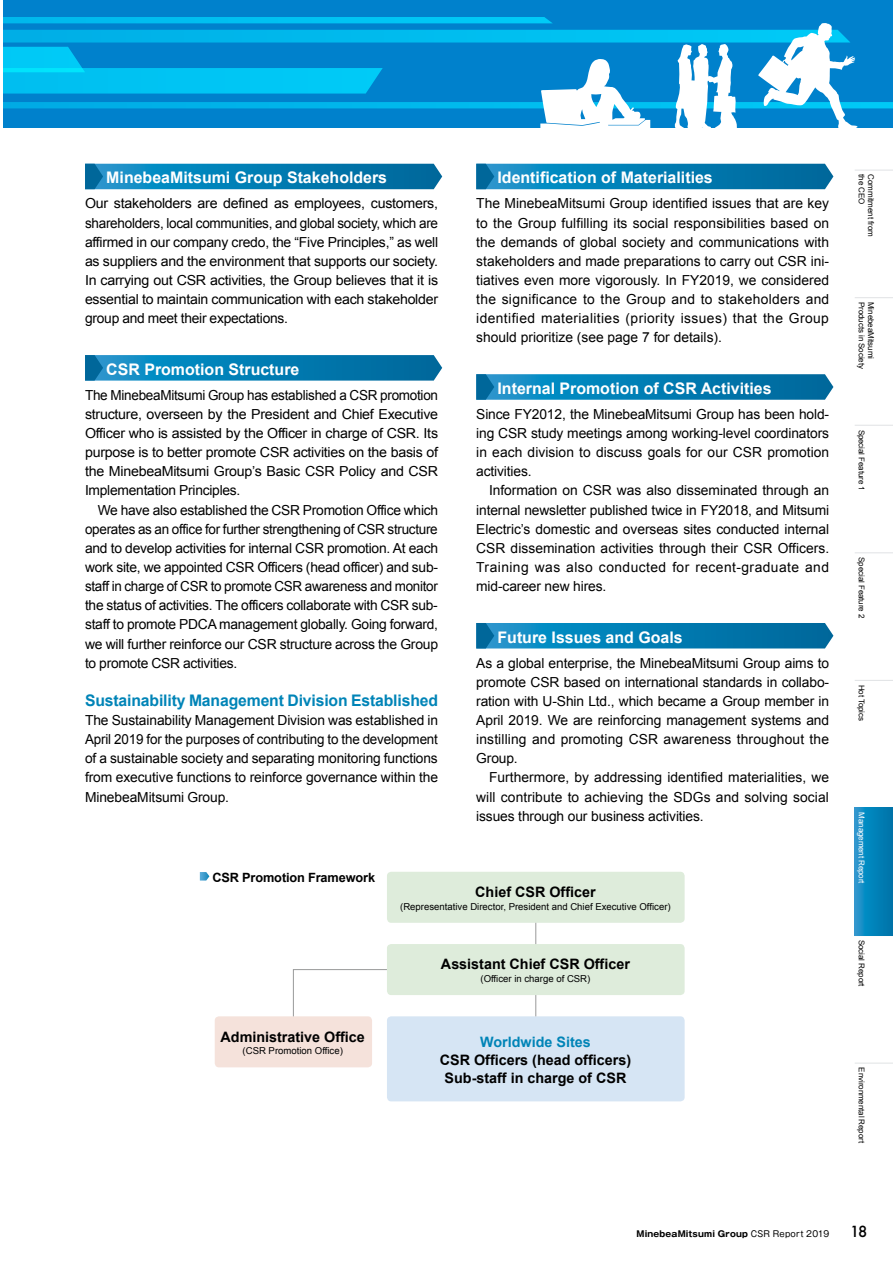
<style>
.page{position:relative;width:893px;height:1263px;background:#fff}
.page>*{position:absolute;margin:0;border:0;box-sizing:border-box;transform-origin:0 0}
.t1{font:700 15.9px "Arial";color:#fff}
.t2{font:700 15.9px "Arial";letter-spacing:-.01em;color:#0084b7}
.t3{font:500 14.85px "Futura";color:#000}
.t4{font:700 14.4px/18px "Arial";color:#000;text-align:center}
.t5{font:700 14.4px "Arial";color:#0084b7}
.t6{font:13.8px/19.2px "Arial";letter-spacing:-.01em;color:#000;text-align:justify}
.t7{font:700 12.75px "Arial";letter-spacing:-.01em;color:#000}
.t8{font:9.6px "Arial";color:#000}
.t9{font:700 8.55px "Gothic MB101 Pro";letter-spacing:.025em;color:#000}
.t10{font:7.95px "Arial";letter-spacing:-.01em;color:#000}
.t11{font:7.95px "Arial";letter-spacing:-.01em;color:#fff}
.s1{font-weight:400}
</style>
<div class="page">
<div style="left:0;top:0;width:893px;height:128px;background:#0081cc"></div>
<svg style="left:2px;top:17px;width:891px;height:111px"></svg>
<div style="left:215px;top:1016px;width:157px;height:51px;background:#f5e2db;border-radius:4px"></div>
<div style="left:387px;top:1016px;width:298px;height:85px;background:#d6e5f4;border-radius:4px"></div>
<div style="left:387px;top:872px;width:298px;height:51px;background:#deecdb;border-radius:4px"></div>
<svg style="left:200px;top:872px;width:9px;height:8px"></svg>
<hr style="left:535px;top:923px;width:1px;height:93px;background:#9fa0a0">
<div style="left:387px;top:944px;width:298px;height:51px;background:#deecdb;border-radius:4px"></div>
<svg style="left:292px;top:969px;width:96px;height:48px"></svg>
<svg style="left:476px;top:164px;width:357px;height:25px;background:#067db2"></svg>
<svg style="left:476px;top:374px;width:357px;height:26px;background:#0b7fb4"></svg>
<svg style="left:476px;top:623px;width:357px;height:25px;background:#067db2"></svg>
<svg style="left:85px;top:164px;width:357px;height:25px;background:#067db2"></svg>
<svg style="left:85px;top:355px;width:357px;height:26px;background:#0b7fb4"></svg>
<hr style="left:855px;top:170px;width:38px;height:1px;background:#e2e4e6">
<hr style="left:855px;top:297px;width:38px;height:1px;background:#e2e4e6">
<hr style="left:855px;top:425px;width:38px;height:1px;background:#e2e4e6">
<hr style="left:855px;top:552px;width:38px;height:1px;background:#e2e4e6">
<hr style="left:855px;top:680px;width:38px;height:1px;background:#e2e4e6">
<hr style="left:855px;top:807px;width:38px;height:1px;background:#e2e4e6">
<hr style="left:855px;top:1062px;width:38px;height:2px;background:#e2e4e6">
<hr style="left:855px;top:935px;width:38px;height:1px;background:#e2e4e6">
<svg style="left:855px;top:808px;width:38px;height:127px;background:#0883ba"></svg>
<hr style="left:0;top:0;width:2px;height:1263px;background:#fff">
<p class="t1" style="left:106px;top:167px;width:282px">MinebeaMitsumi Group Stakeholders</p>
<p class="t6" style="left:85px;top:194px;width:355px">Our stakeholders are defined as employees, customers, shareholders, local communities, and global society, which are affirmed in our company credo, the “Five Principles,” as well as suppliers and the environment that supports our society.<br>In carrying out CSR activities, the Group believes that it is essential to maintain communication with each stakeholder group and meet their expectations.</p>
<p class="t1" style="left:106px;top:359px;width:195px">CSR Promotion Structure</p>
<p class="t6" style="left:85px;top:385px;width:355px">The MinebeaMitsumi Group has established a CSR promotion structure, overseen by the President and Chief Executive Officer who is assisted by the Officer in charge of CSR. Its purpose is to better promote CSR activities on the basis of the MinebeaMitsumi Group’s Basic CSR Policy and CSR Implementation Principles.</p>
<p class="t6" style="left:85px;top:500px;width:355px;text-indent:13px">We have also established the CSR Promotion Office which operates as an office for further strengthening of CSR structure and to develop activities for internal CSR promotion. At each work site, we appointed CSR Officers (head officer) and sub&shy;staff in charge of CSR to promote CSR awareness and monitor the status of activities. The officers collaborate with CSR sub&shy;staff to promote PDCA management globally. Going forward, we will further reinforce our CSR structure across the Group to promote CSR activities.</p>
<p class="t2" style="left:85px;top:690px;width:355px">Sustainability Management Division Established</p>
<p class="t6" style="left:85px;top:711px;width:355px">The Sustainability Management Division was established in April 2019 for the purposes of contributing to the development of a sustainable society and separating monitoring functions from executive functions to reinforce governance within the MinebeaMitsumi Group.</p>
<p class="t7" style="left:212px;top:869px;width:164px">CSR Promotion Framework</p>
<p class="t1" style="left:497px;top:167px;width:217px">Identification of Materialities</p>
<p class="t6" style="left:476px;top:194px;width:355px">The MinebeaMitsumi Group identified issues that are key to the Group fulfilling its social responsibilities based on the demands of global society and communications with stakeholders and made preparations to carry out CSR ini&shy;tiatives even more vigorously. In FY2019, we considered the significance to the Group and to stakeholders and identified materialities (priority issues) that the Group should prioritize (see page 7 for details).</p>
<p class="t1" style="left:497px;top:378px;width:276px">Internal Promotion of CSR Activities</p>
<p class="t6" style="left:476px;top:405px;width:354px">Since FY2012, the MinebeaMitsumi Group has been hold&shy;ing CSR study meetings among working-level coordinators in each division to discuss goals for our CSR promotion activities.</p>
<p class="t6" style="left:476px;top:481px;width:354px;text-indent:13px">Information on CSR was also disseminated through an internal newsletter published twice in FY2018, and Mitsumi Electric’s domestic and overseas sites conducted internal CSR dissemination activities through their CSR Officers.<br>Training was also conducted for recent-graduate and mid-career new hires.</p>
<p class="t1" style="left:497px;top:626px;width:187px">Future Issues and Goals</p>
<p class="t6" style="left:476px;top:653px;width:354px">As a global enterprise, the MinebeaMitsumi Group aims to promote CSR based on international standards in collabo&shy;ration with U-Shin Ltd., which became a Group member in April 2019. We are reinforcing management systems and instilling and promoting CSR awareness throughout the Group.</p>
<p class="t6" style="left:476px;top:768px;width:354px;text-indent:13px">Furthermore, by addressing identified materialities, we will contribute to achieving the SDGs and solving social issues through our business activities.</p>
<p class="t4" style="left:475px;top:883px;width:122px">Chief CSR Officer</p>
<p class="t8" style="left:400px;top:900px;width:272px">(Representative Director, President and Chief Executive Officer)</p>
<p class="t4" style="left:221px;top:1028px;width:146px">Administrative Office</p>
<p class="t8" style="left:243px;top:1045px;width:102px">(CSR Promotion Office)</p>
<p class="t4" style="left:441px;top:956px;width:190px">Assistant Chief CSR Officer</p>
<p class="t8" style="left:480px;top:972px;width:111px">(Officer in charge of CSR)</p>
<p class="t5" style="left:480px;top:1032px;width:112px">Worldwide Sites</p>
<p class="t4" style="left:440px;top:1051px;width:193px">CSR Officers (head officers)<br>Sub-staff in charge of CSR</p>
<p class="t10" style="left:867px;top:174px;width:32px;rotate:90deg">the CEO</p>
<p class="t10" style="left:876px;top:174px;width:64px;rotate:90deg">Commitment from</p>
<p class="t10" style="left:867px;top:302px;width:68px;rotate:90deg">Products in Society</p>
<p class="t10" style="left:876px;top:302px;width:58px;rotate:90deg">MinebeaMitsumi</p>
<p class="t10" style="left:867px;top:429px;width:63px;rotate:90deg">Special Feature 1</p>
<p class="t10" style="left:867px;top:557px;width:63px;rotate:90deg">Special Feature 2</p>
<p class="t10" style="left:867px;top:685px;width:38px;rotate:90deg">Hot Topics</p>
<p class="t11" style="left:867px;top:812px;width:73px;rotate:90deg">Management Report</p>
<p class="t10" style="left:867px;top:940px;width:48px;rotate:90deg">Social Report</p>
<p class="t10" style="left:867px;top:1067px;width:77px;rotate:90deg">Environmental Report</p>
<p class="t9" style="left:636px;top:1227px;width:194px">MinebeaMitsumi Group <span class="s1">CSR Report 2019</span></p>
<p class="t3" style="left:850px;top:1222px;width:19px">18</p>
</div>
